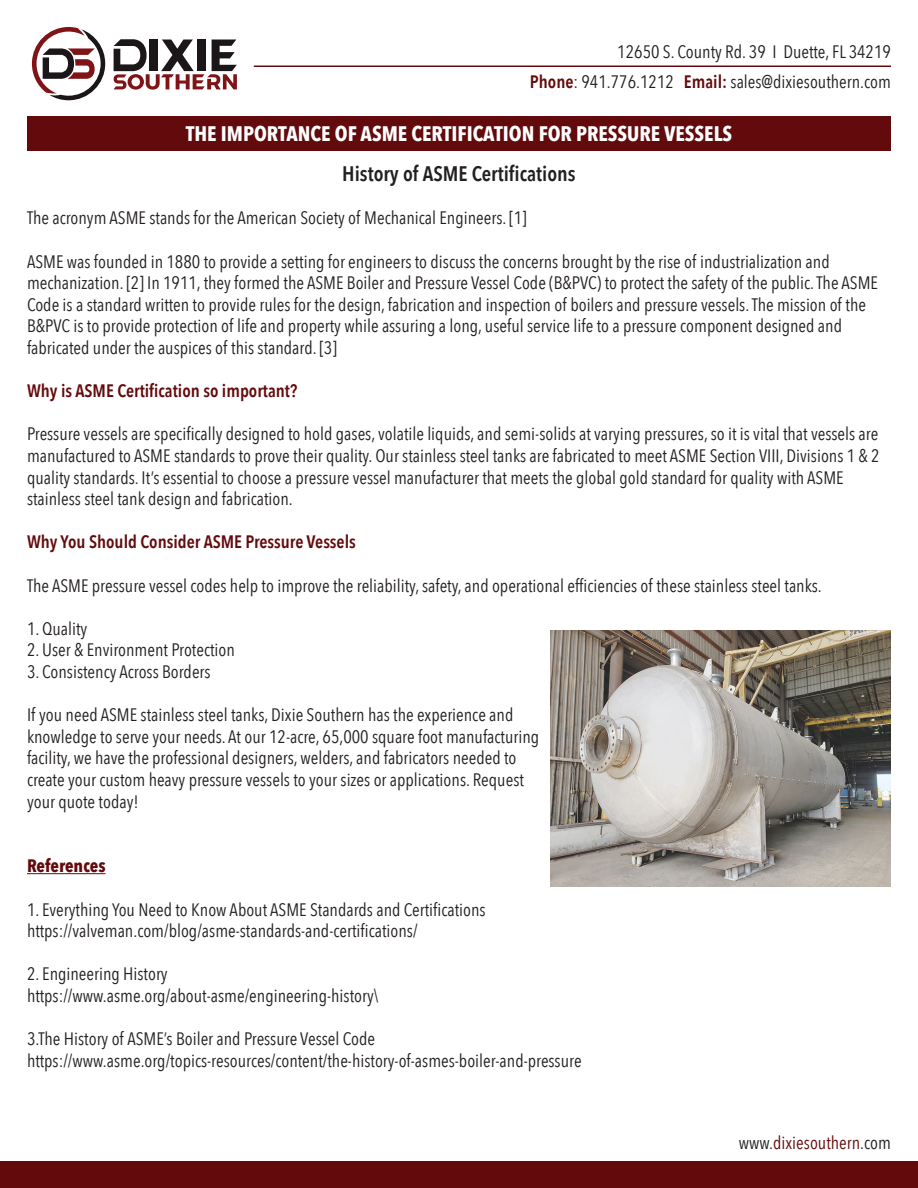
<style>
.page{position:relative;width:918px;height:1188px;background:#fff}
.page>*{position:absolute;margin:0;border:0;box-sizing:border-box;transform-origin:0 0}
.t1{font:700 21px "Avenir Next Condensed";color:#fff}
.t2{font:600 21px "Avenir Next Condensed";color:#231f20}
.t3{font:18px/21.6px "Avenir Next Condensed";color:#231f20}
.t4{font:600 18px "Avenir Next Condensed";color:#630a0c}
.t5{font:18px "Avenir Next Condensed";color:#630a0c}
.t6{font:700 18px "Avenir Next Condensed";color:#630a0c}
.s1{font-weight:600;color:#630a0c}
.s2{color:#231f20}
</style>
<div class="page">
<div style="left:27px;top:116px;width:864px;height:35px;background:#630a0c"></div>
<svg style="left:32px;top:27px;width:73px;height:73px"></svg>
<svg style="left:114px;top:39px;width:123px;height:51px"></svg>
<hr style="left:254px;top:66px;width:637px;height:1px;background:#630a0c">
<div style="left:0;top:1161px;width:918px;height:27px;background:#630a0c"></div>
<img style="left:550px;top:630px;width:341px;height:256px">
<hr style="left:27px;top:873px;width:79px;height:1px;background:#630a0c">
<p class="t3" style="left:617px;top:40px;width:275px">12650 S. County Rd. 39 I Duette, FL 34219</p>
<p class="t3" style="left:530px;top:70px;width:363px"><span class="s1">Phone</span>: 941.776.1212 <span class="s1">Email:</span> sales@dixiesouthern.com</p>
<p class="t1" style="left:186px;top:121px;width:548px">THE IMPORTANCE OF ASME CERTIFICATION FOR PRESSURE VESSELS</p>
<p class="t2" style="left:342px;top:156px;width:235px">History of ASME Certifications</p>
<p class="t3" style="left:27px;top:206px;width:501px">The acronym ASME stands for the American Society of Mechanical Engineers. [1]</p>
<p class="t3" style="left:27px;top:250px;width:804px">ASME was founded in 1880 to provide a setting for engineers to discuss the concerns brought by the rise of industrialization and</p>
<p class="t3" style="left:27px;top:271px;width:853px">mechanization. [2] In 1911, they formed the ASME Boiler and Pressure Vessel Code (B&amp;PVC) to protect the safety of the public. The ASME<br>Code is a standard written to provide rules for the design, fabrication and inspection of boilers and pressure vessels. The mission of the<br>B&amp;PVC is to provide protection of life and property while assuring a long, useful service life to a pressure component designed and</p>
<p class="t3" style="left:27px;top:336px;width:311px">fabricated under the auspices of this standard. [3]</p>
<p class="t4" style="left:27px;top:375px;width:272px">Why is ASME Certification so important?</p>
<p class="t3" style="left:27px;top:422px;width:854px;text-align:justify">Pressure vessels are specifically designed to hold gases, volatile liquids, and semi-solids at varying pressures, so it is vital that vessels are manufactured to ASME standards to prove their quality. Our stainless steel tanks are fabricated to meet ASME Section VIII, Divisions 1 &amp; 2 quality standards. It’s essential to choose a pressure vessel manufacturer that meets the global gold standard for quality with ASME</p>
<p class="t3" style="left:27px;top:487px;width:267px">stainless steel tank design and fabrication.</p>
<p class="t4" style="left:27px;top:526px;width:330px">Why You Should Consider ASME Pressure Vessels</p>
<p class="t3" style="left:27px;top:574px;width:796px">The ASME pressure vessel codes help to improve the reliability, safety, and operational efficiencies of these stainless steel tanks.</p>
<p class="t3" style="left:27px;top:617px;width:62px">1. Quality</p>
<p class="t3" style="left:27px;top:638px;width:209px">2. User &amp; Environment Protection</p>
<p class="t3" style="left:27px;top:660px;width:185px">3. Consistency Across Borders</p>
<p class="t3" style="left:27px;top:703px;width:514px">If you need ASME stainless steel tanks, Dixie Southern has the experience and knowledge to serve your needs. At our 12-acre, 65,000 square foot manufacturing facility, we have the professional designers, welders, and fabricators needed to create your custom heavy pressure vessels to your sizes or applications. Request your quote today!</p>
<p class="t6" style="left:27px;top:855px;width:80px">References</p>
<p class="t3" style="left:27px;top:898px;width:460px">1. Everything You Need to Know About ASME Standards and Certifications</p>
<p class="t3" style="left:27px;top:919px;width:392px">https://valveman.com/blog/asme-standards-and-certifications/</p>
<p class="t3" style="left:27px;top:962px;width:142px">2. Engineering History</p>
<p class="t3" style="left:27px;top:984px;width:353px">https://www.asme.org/about-asme/engineering-history\</p>
<p class="t3" style="left:27px;top:1027px;width:350px">3.The History of ASME’s Boiler and Pressure Vessel Code</p>
<p class="t3" style="left:27px;top:1049px;width:556px">https://www.asme.org/topics-resources/content/the-history-of-asmes-boiler-and-pressure</p>
<p class="t5" style="left:739px;top:1127px;width:154px"><span class="s2">www.</span>dixiesouthern<span class="s2">.com</span></p>
</div>
